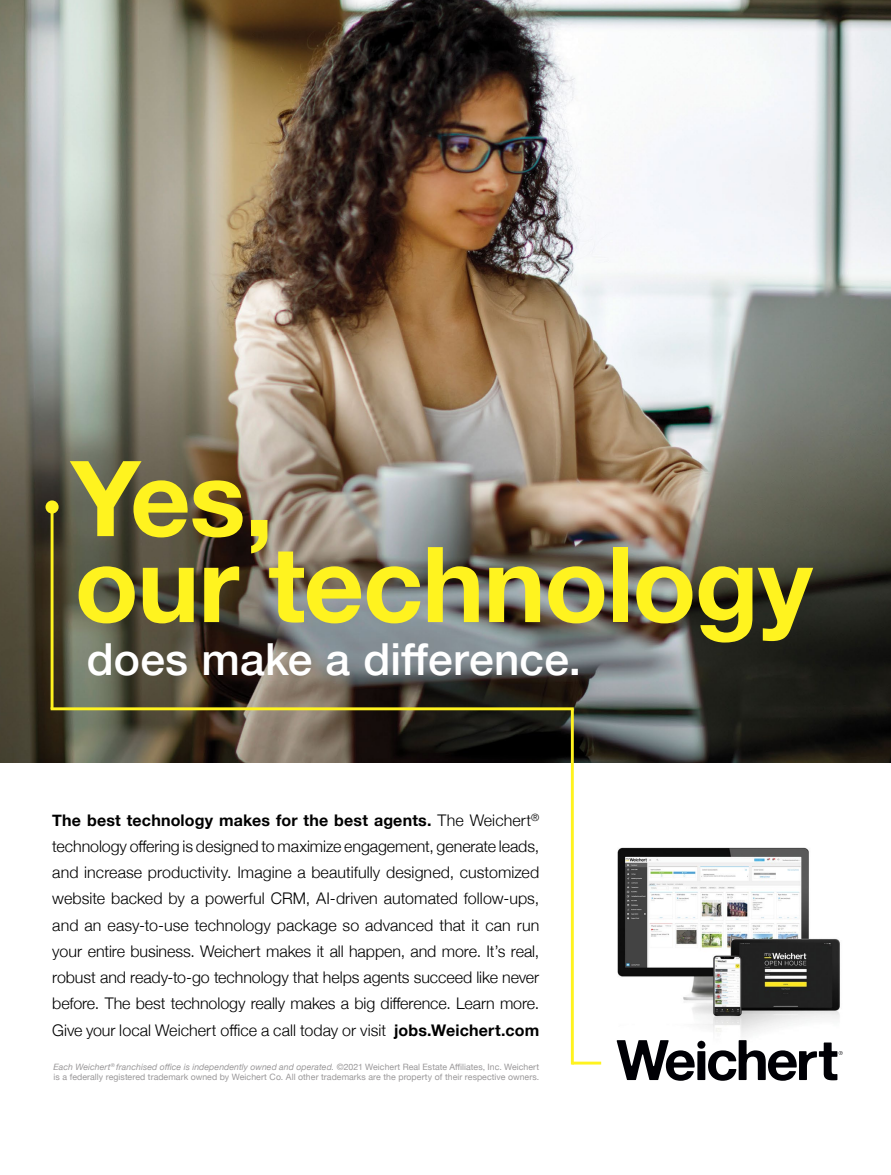
<style>
.page{position:relative;width:891px;height:1175px;background:#fff}
.page>*{position:absolute;margin:0;border:0;box-sizing:border-box;transform-origin:0 0}
.t1{font:700 104.85px/85.9px "Helvetica Neue";letter-spacing:-.015em;color:#fff31f}
.t2{font:500 44.1px "Helvetica Neue";letter-spacing:.005em;color:#fff}
.t3{font:300 16.05px/26.2px "Helvetica Neue";letter-spacing:.005em;color:#000;text-align:justify}
.t4{font:8.7px/10.2px "Helvetica Neue";letter-spacing:.005em;color:#9a9899}
.s1{font-weight:700}
.s2{font-style:italic}
</style>
<div class="page">
<img style="left:0;top:0;width:891px;height:763px">
<img style="left:616px;top:847px;width:224px;height:195px">
<hr style="left:571px;top:709px;width:3px;height:355px;background:#fff31f">
<hr style="left:51px;top:707px;width:523px;height:3px;background:#fff31f">
<hr style="left:51px;top:508px;width:3px;height:201px;background:#fff31f">
<div style="left:46px;top:500px;width:13px;height:13px;background:#fff31f;border-radius:50%"></div>
<hr style="left:572px;top:1061px;width:29px;height:3px;background:#fff31f">
<svg style="left:617px;top:1040px;width:226px;height:40px"></svg>
<p class="t1" style="left:71px;top:458px;width:743px">Yes,<br>our technology</p>
<p class="t2" style="left:87px;top:624px;width:496px">does make a difference.</p>
<p class="t3" style="left:52px;top:805px;width:489px"><span class="s1">The best technology makes for the best agents.</span> The Weichert<sup>® </sup>technology offering is designed to maximize engagement, generate leads, and increase productivity. Imagine a beautifully designed, customized website backed by a powerful CRM, AI-driven automated follow-ups, and an easy-to-use technology package so advanced that it can run your entire business. Weichert makes it all happen, and more. It’s real, robust and ready-to-go technology that helps agents succeed like never before. The best technology really makes a big difference. Learn more.<br>Give your local Weichert office a call today or visit <span class="s1">jobs.Weichert.com</span></p>
<p class="t4" style="left:54px;top:1062px;width:487px"><span class="s2">Each Weichert</span><sup>®</sup> <span class="s2">franchised office is independently owned and operated.</span> ©2021 Weichert Real Estate Affiliates, Inc. Weichert is a federally registered trademark owned by Weichert Co. All other trademarks are the property of their respective owners.</p>
</div>
